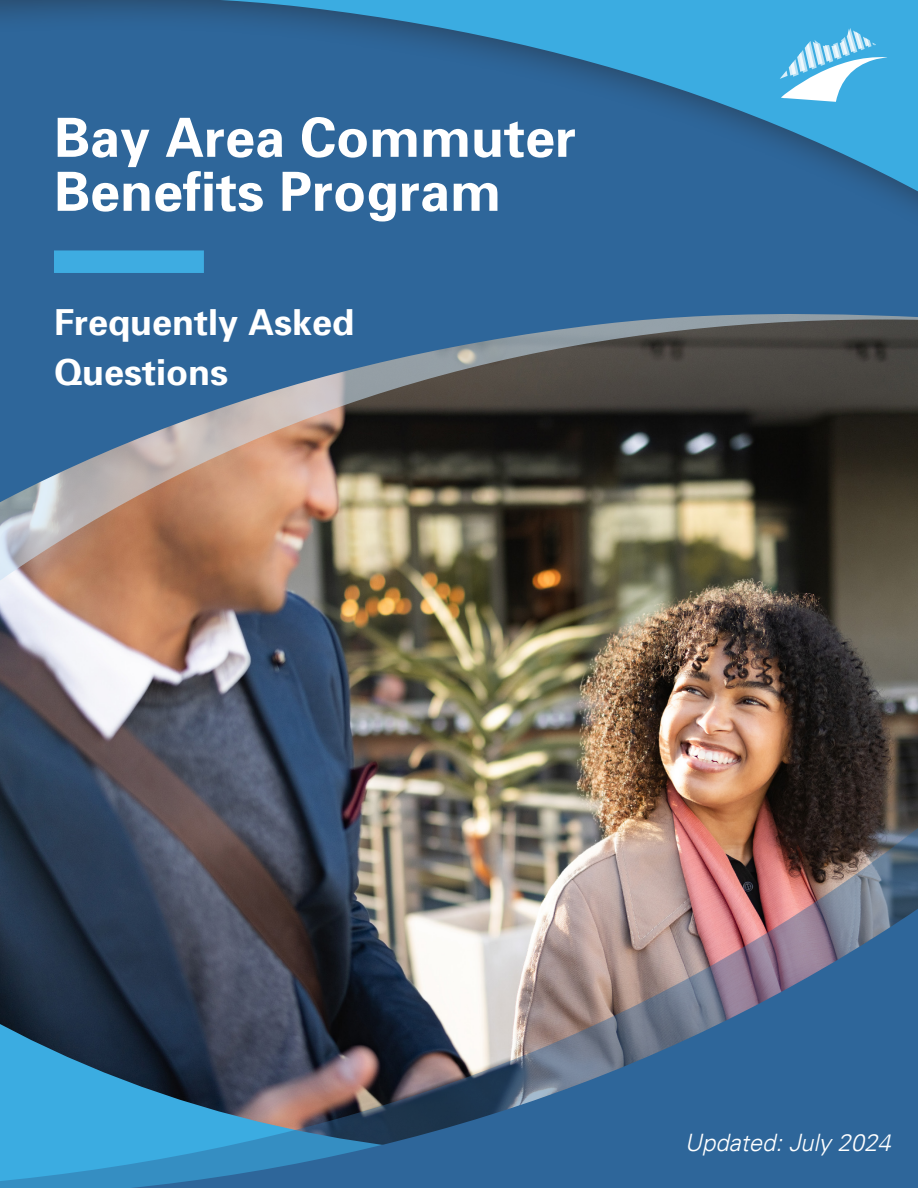
<style>
.page{position:relative;width:918px;height:1188px;background:#fff}
.page>*{position:absolute;margin:0;border:0;box-sizing:border-box;transform-origin:0 0}
.TOC_Level_2{font:700 54px/54px "Univers 65";color:#fff}
.White_Callout{font:700 36px "Univers 65";color:#fff}
.White_Callout-2{font:italic 300 24px "Univers LT";color:#fff}
</style>
<div class="page">
<img style="left:0;top:480px;width:918px;height:138px">
<svg style="left:0;top:0;width:918px;height:480px;fill:#2e669a"></svg>
<img style="left:0;top:618px;width:918px;height:82px">
<img style="left:0;top:700px;width:918px;height:488px">
<div style="left:54px;top:250px;width:150px;height:23px;background:#3eace1"></div>
<svg style="left:780px;top:28px;width:107px;height:74px"></svg>
<p class="TOC_Level_2" style="left:54px;top:109px;width:524px">Bay Area Commuter<br>Benefits Program</p>
<p class="White_Callout" style="left:54px;top:299px;width:302px">Frequently Asked</p>
<p class="White_Callout" style="left:54px;top:349px;width:176px">Questions</p>
<p class="White_Callout-2" style="left:685px;top:1128px;width:208px">Updated: July 2024</p>
</div>
